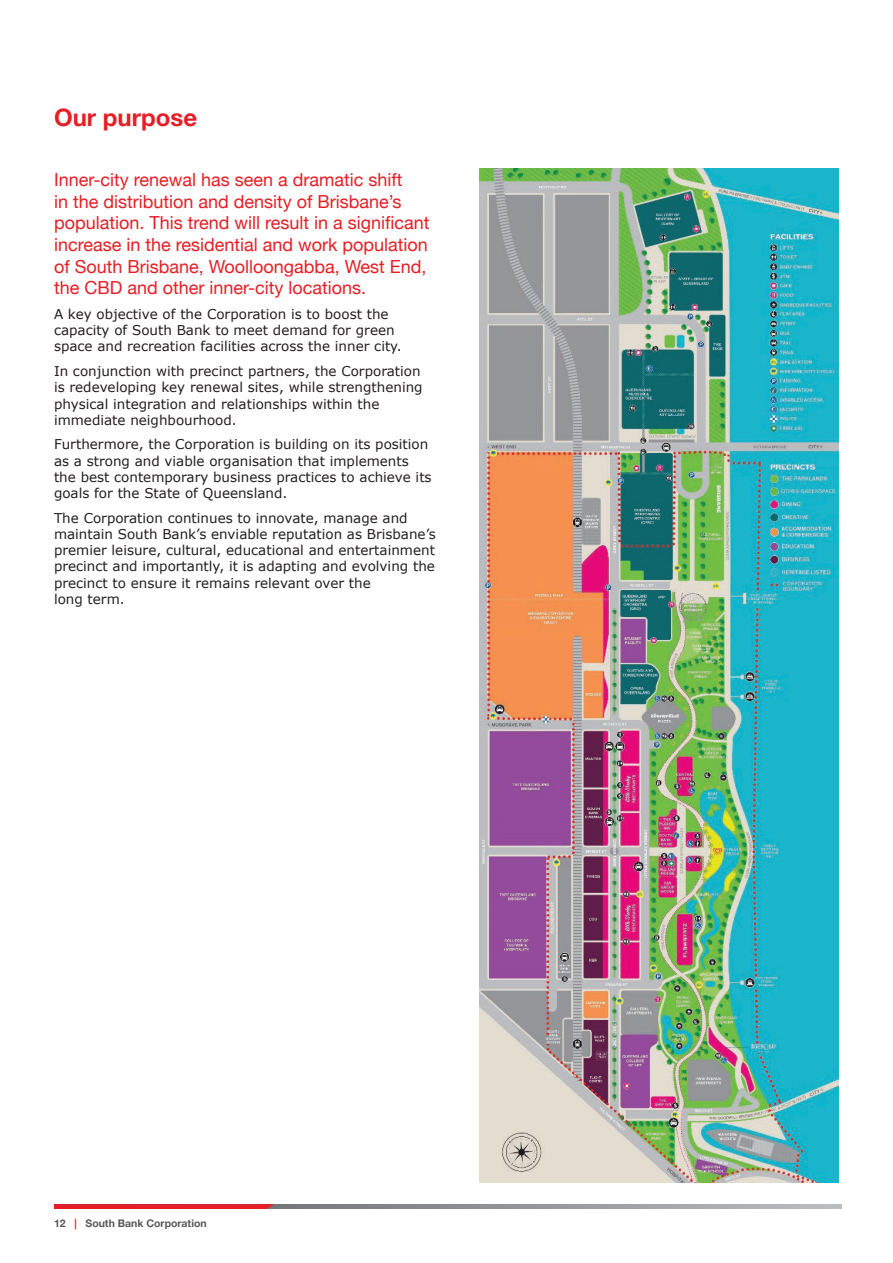
<style>
.page{position:relative;width:893px;height:1263px;background:#fff}
.page>*{position:absolute;margin:0;border:0;box-sizing:border-box;transform-origin:0 0}
.t1{font:700 24px "Helvetica Neue";color:#e61e25}
.t2{font:18px/21.6px "Helvetica Neue";color:#e61e25}
.t3{font:13.5px/16.2px "Verdana";color:#231f20}
.t4{font:700 10.5px "Helvetica Neue";color:#57585a}
.s1{color:#e61e25}
</style>
<div class="page">
<img style="left:479px;top:169px;width:360px;height:1013px">
<svg style="left:274px;top:1204px;width:568px;height:5px;background:#97999c"></svg>
<svg style="left:54px;top:1204px;width:220px;height:5px"></svg>
<h1 class="t1" style="left:54px;top:99px;width:145px">Our purpose</h1>
<p class="t2" style="left:54px;top:170px;width:377px">Inner-city renewal has seen a dramatic shift<br>in the distribution and density of Brisbane’s population. This trend will result in a significant increase in the residential and work population of South Brisbane, Woolloongabba, West End, the CBD and other inner-city locations.</p>
<p class="t3" style="left:54px;top:306px;width:349px">A key objective of the Corporation is to boost the capacity of South Bank to meet demand for green space and recreation facilities across the inner city.</p>
<p class="t3" style="left:54px;top:363px;width:370px">In conjunction with precinct partners, the Corporation is redeveloping key renewal sites, while strengthening physical integration and relationships within the immediate neighbourhood.</p>
<p class="t3" style="left:54px;top:436px;width:379px">Furthermore, the Corporation is building on its position as a strong and viable organisation that implements the best contemporary business practices to achieve its goals for the State of Queensland.</p>
<p class="t3" style="left:54px;top:510px;width:383px">The Corporation continues to innovate, manage and maintain South Bank’s enviable reputation as Brisbane’s premier leisure, cultural, educational and entertainment precinct and importantly, it is adapting and evolving the precinct to ensure it remains relevant over the<br>long term.</p>
<p class="t4" style="left:54px;top:1215px;width:154px">12 <span class="s1">|</span> South Bank Corporation</p>
</div>
